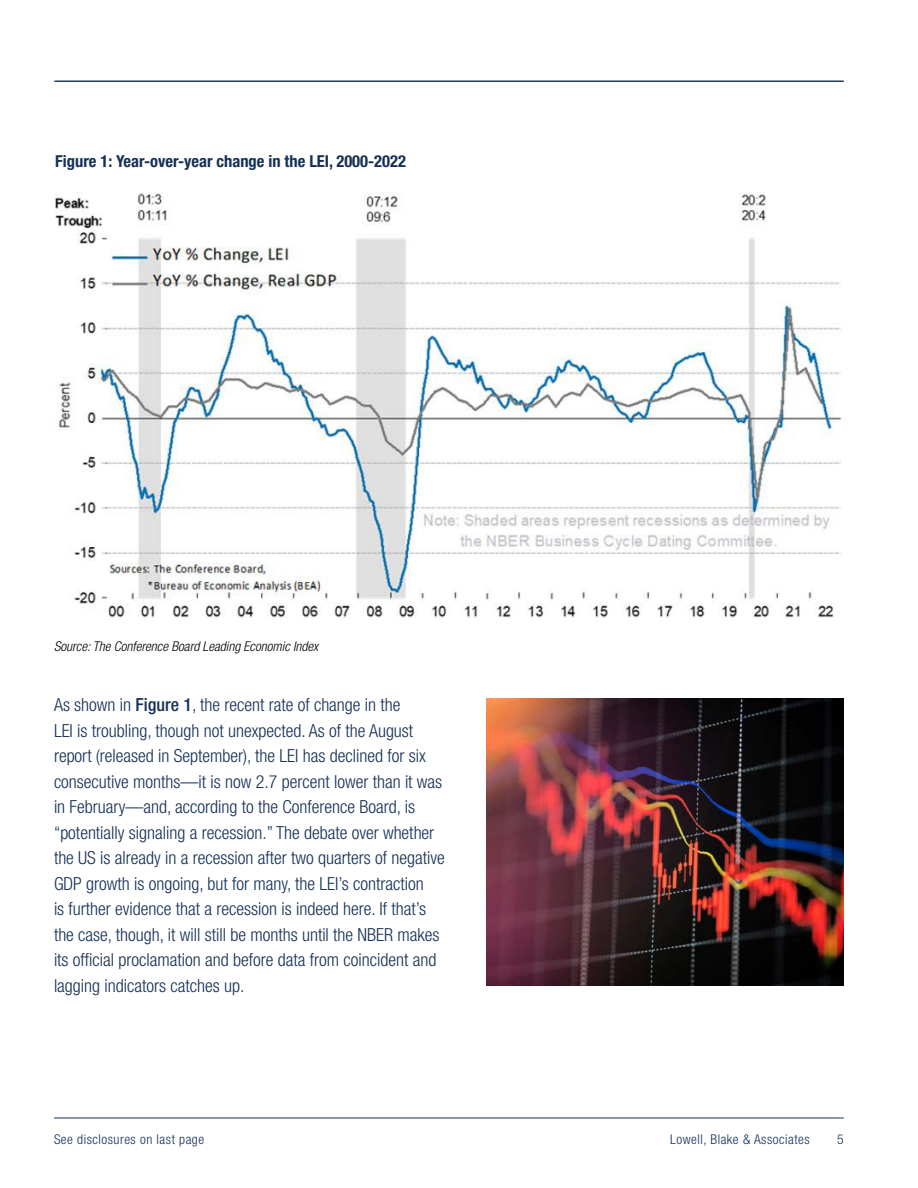
<style>
.page{position:relative;width:918px;height:1188px;background:#fff}
.page>*{position:absolute;margin:0;border:0;box-sizing:border-box;transform-origin:0 0}
.t1{font:300 condensed 18px/25.5px "Helvetica Neue LT Std";color:#153056}
.t2{font:700 condensed 16.5px "Helvetica Neue LT Std";color:#153056}
.t3{font:300 condensed 13.5px "Helvetica Neue LT Std";letter-spacing:.04em;color:#153056}
.t4{font:italic 300 condensed 13.5px "Helvetica Neue LT Std";color:#000}
.s1{font-weight:500}
</style>
<div class="page">
<hr style="left:54px;top:1118px;width:790px;height:1px;background:#153056">
<hr style="left:54px;top:81px;width:790px;height:1px;background:#153056">
<img style="left:55px;top:192px;width:787px;height:425px">
<img style="left:486px;top:698px;width:358px;height:287px">
<p class="t2" style="left:55px;top:152px;width:352px">Figure 1: Year-over-year change in the LEI, 2000-2022</p>
<p class="t4" style="left:54px;top:638px;width:266px">Source: The Conference Board Leading Economic Index</p>
<p class="t1" style="left:54px;top:692px;width:392px">As shown in <span class="s1">Figure 1</span>, the recent rate of change in the<br>LEI is troubling, though not unexpected. As of the August report (released in September), the LEI has declined for six consecutive months—it is now 2.7 percent lower than it was in February—and, according to the Conference Board, is “potentially signaling a recession.” The debate over whether the US is already in a recession after two quarters of negative GDP growth is ongoing, but for many, the LEI’s contraction<br>is further evidence that a recession is indeed here. If that’s the case, though, it will still be months until the NBER makes its official proclamation and before data from coincident and lagging indicators catches up.</p>
<p class="t3" style="left:54px;top:1131px;width:152px">See disclosures on last page</p>
<p class="t3" style="left:670px;top:1131px;width:141px">Lowell, Blake &amp; Associates</p>
<p class="t3" style="left:837px;top:1131px;width:8px">5</p>
</div>
